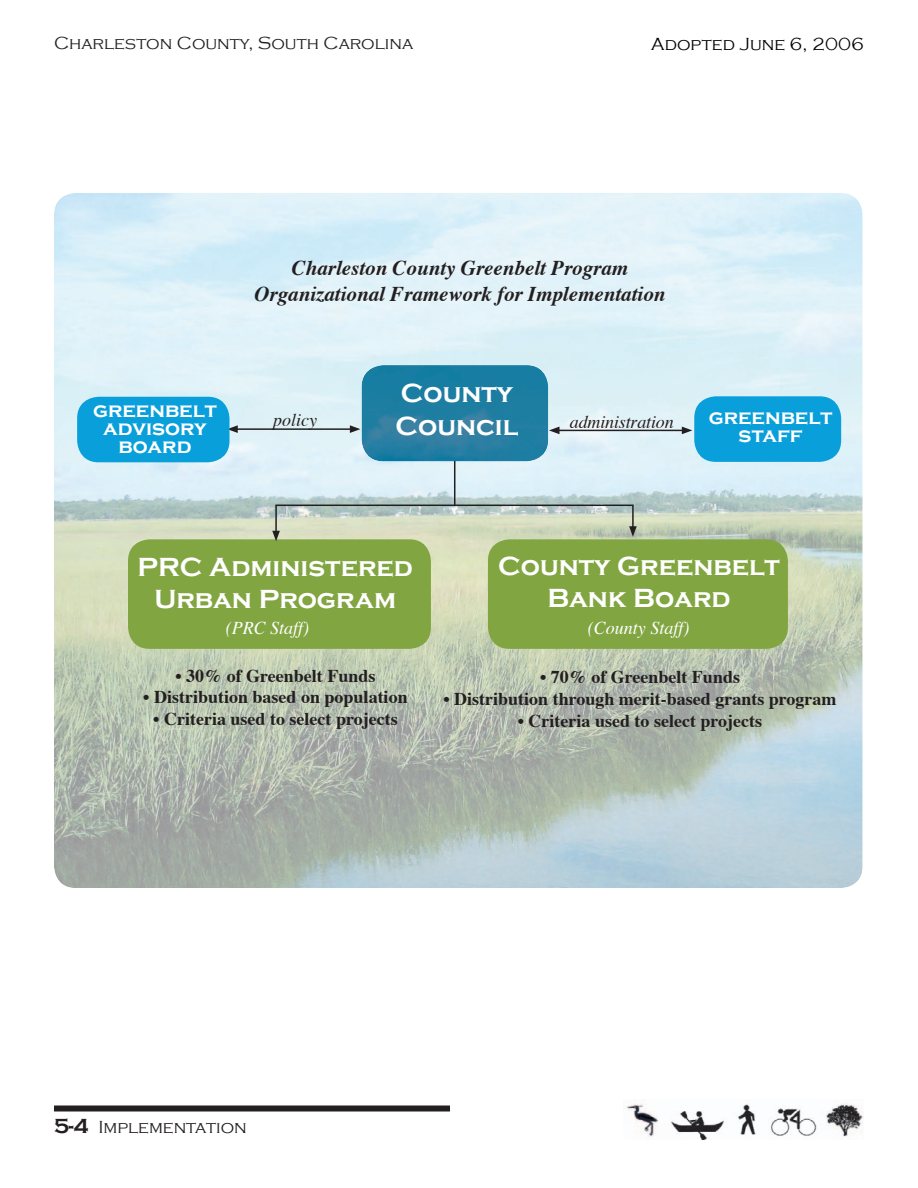
<style>
.page{position:relative;width:918px;height:1188px;background:#fff}
.page>*{position:absolute;margin:0;border:0;box-sizing:border-box;transform-origin:0 0}
.t1{font:700 27px/32.4px "Copperplate Gothic";color:#fff;text-align:center}
.t2{font:italic 700 21px/25.2px "Times";color:#231f20;text-align:center}
.t3{font:700 21px/18px "Copperplate Gothic";color:#fff;text-align:center}
.t4{font:700 18px "Times";color:#231f20}
.t5{font:300 18px "Copperplate Gothic";color:#231f20}
.t6{font:italic 18px "Times";color:#fff}
.t7{font:italic 18px "Times";letter-spacing:-.01em;color:#231f20}
.t8{font:300 18px "Copperplate Gothic";color:#000}
.s1{font-weight:700;font-size:21px}
</style>
<div class="page">
<img style="left:626px;top:1103px;width:238px;height:37px">
<div style="left:54px;top:1106px;width:396px;height:6px;background:#231f20"></div>
<img style="left:54px;top:193px;width:323px;height:695px">
<img style="left:377px;top:193px;width:486px;height:213px">
<img style="left:486px;top:406px;width:377px;height:482px">
<img style="left:377px;top:460px;width:109px;height:428px">
<img style="left:362px;top:365px;width:186px;height:96px;border-radius:22px">
<div style="left:128px;top:539px;width:303px;height:110px;background:#81a541;border-radius:22px"></div>
<hr style="left:235px;top:428px;width:117px;height:2px;background:#231f20">
<svg style="left:230px;top:425px;width:8px;height:8px"></svg>
<svg style="left:350px;top:425px;width:10px;height:8px"></svg>
<svg style="left:272px;top:504px;width:365px;height:37px"></svg>
<hr style="left:454px;top:461px;width:1px;height:44px;background:#231f20">
<div style="left:488px;top:539px;width:300px;height:110px;background:#81a541;border-radius:22px"></div>
<hr style="left:557px;top:430px;width:127px;height:1px;background:#231f20">
<svg style="left:549px;top:427px;width:11px;height:7px"></svg>
<svg style="left:682px;top:427px;width:10px;height:7px"></svg>
<div style="left:694px;top:396px;width:147px;height:66px;background:#099fdb;border-radius:22px"></div>
<div style="left:77px;top:397px;width:153px;height:65px;background:#099fdb;border-radius:22px"></div>
<p class="t5" style="left:54px;top:34px;width:361px">Charleston County, South Carolina</p>
<p class="t8" style="left:651px;top:34px;width:214px">Adopted June 6, 2006</p>
<p class="t3" style="left:93px;top:402px;width:125px">greenbelt advisory board</p>
<p class="t2" style="left:254px;top:257px;width:413px">Charleston County Greenbelt Program<br>Organizational Framework for Implementation</p>
<p class="t7" style="left:273px;top:409px;width:45px">policy</p>
<h1 class="t1" style="left:396px;top:377px;width:124px;text-align:left">County<br>Council</h1>
<p class="t7" style="left:570px;top:410px;width:105px">administration</p>
<p class="t3" style="left:709px;top:408px;width:125px">greenbelt staff</p>
<h1 class="t1" style="left:138px;top:551px;width:277px">PRC Administered<br>Urban Program</h1>
<p class="t6" style="left:226px;top:617px;width:85px">(PRC Staff)</p>
<p class="t4" style="left:176px;top:664px;width:201px">• 30% of Greenbelt Funds</p>
<p class="t4" style="left:143px;top:685px;width:266px">• Distribution based on population</p>
<p class="t4" style="left:153px;top:707px;width:246px">• Criteria used to select projects</p>
<h1 class="t1" style="left:498px;top:550px;width:283px">County Greenbelt<br>Bank Board</h1>
<p class="t6" style="left:588px;top:617px;width:103px">(County Staff)</p>
<p class="t4" style="left:540px;top:665px;width:201px">• 70% of Greenbelt Funds</p>
<p class="t4" style="left:443px;top:687px;width:395px">• Distribution through merit-based grants program</p>
<p class="t4" style="left:518px;top:708px;width:246px">• Criteria used to select projects</p>
<p class="t5" style="left:54px;top:1118px;width:194px"><span class="s1">5-4</span> Implementation</p>
</div>
